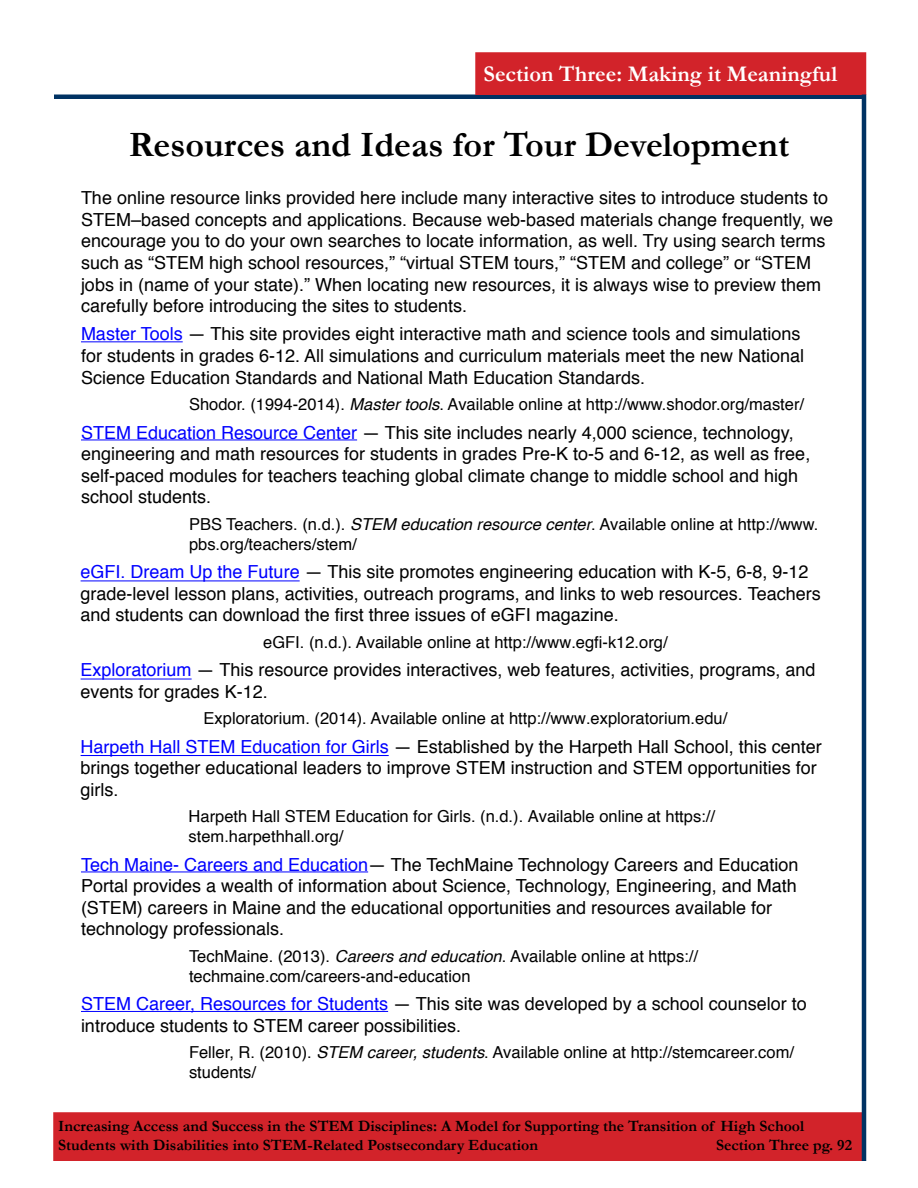
<style>
.page{position:relative;width:918px;height:1188px;background:#fff}
.page>*{position:absolute;margin:0;border:0;box-sizing:border-box;transform-origin:0 0}
.PageTitle{font:700 36px "Garamond";color:#000}
.t1{font:700 22.5px "Garamond";color:#fff}
.t2{font:18px/21.6px "Helvetica";color:#000}
.source{font:16.5px/19.8px "Helvetica";color:#000}
.t3{font:700 15.75px/18.9px "Garamond";color:#000}
.s1{color:#00f}
.s2{font-style:italic}
</style>
<div class="page">
<div style="left:54px;top:94px;width:810px;height:5px;background:#003263"></div>
<div style="left:476px;top:53px;width:390px;height:41px;background:#d2232a"></div>
<div style="left:475px;top:52px;width:391px;height:43px;border:2px solid #d2232a"></div>
<div style="left:54px;top:1113px;width:810px;height:47px;background:#d2232a"></div>
<div style="left:53px;top:1112px;width:812px;height:49px;border:2px solid #d2232a"></div>
<hr style="left:862px;top:94px;width:4px;height:1067px;background:#003263">
<hr style="left:81px;top:341px;width:102px;height:1px;background:#00f">
<hr style="left:81px;top:440px;width:276px;height:1px;background:#00f">
<hr style="left:81px;top:872px;width:287px;height:1px;background:#00f">
<hr style="left:81px;top:1011px;width:307px;height:1px;background:#00f">
<hr style="left:81px;top:580px;width:219px;height:1px;background:#00f">
<hr style="left:81px;top:679px;width:111px;height:1px;background:#00f">
<hr style="left:81px;top:755px;width:308px;height:1px;background:#00f">
<p class="t1" style="left:484px;top:60px;width:355px">Section Three: Making it Meaningful</p>
<h3 class="PageTitle" style="left:129px;top:123px;width:662px">Resources and Ideas for Tour Development</h3>
<p class="t2" style="left:81px;top:188px;width:754px">The online resource links provided here include many interactive sites to introduce students to STEM–based concepts and applications. Because web-based materials change frequently, we encourage you to do your own searches to locate information, as well. Try using search terms such as “STEM high school resources,” “virtual STEM tours,” “STEM and college” or “STEM jobs in (name of your state).” When locating new resources, it is always wise to preview them carefully before introducing the sites to students.</p>
<p class="t2" style="left:81px;top:324px;width:725px"><span class="s1">Master Tools</span> — This site provides eight interactive math and science tools and simulations for students in grades 6-12. All simulations and curriculum materials meet the new National<br>Science Education Standards and National Math Education Standards.</p>
<p class="source" style="left:189px;top:395px;width:617px">Shodor. (1994-2014). <span class="s2">Master tools</span>. Available online at http://www.shodor.org/master/</p>
<p class="t2" style="left:81px;top:422px;width:731px"><span class="s1">STEM Education Resource Center</span> — This site includes nearly 4,000 science, technology, engineering and math resources for students in grades Pre-K to-5 and 6-12, as well as free, self-paced modules for teachers teaching global climate change to middle school and high school students.</p>
<p class="source" style="left:189px;top:515px;width:631px">PBS Teachers. (n.d.). <span class="s2">STEM education resource center</span>. Available online at http://www. pbs.org/teachers/stem/</p>
<p class="t2" style="left:81px;top:561px;width:742px"><span class="s1">eGFI. Dream Up the Future</span> — This site promotes engineering education with K-5, 6-8, 9-12 grade-level lesson plans, activities, outreach programs, and links to web resources. Teachers and students can download the first three issues of eGFI magazine.</p>
<p class="source" style="left:263px;top:632px;width:406px">eGFI. (n.d.). Available online at http://www.egfi-k12.org/</p>
<p class="t2" style="left:81px;top:659px;width:736px"><span class="s1">Exploratorium</span> — This resource provides interactives, web features, activities, programs, and events for grades K-12.</p>
<p class="source" style="left:204px;top:709px;width:525px">Exploratorium. (2014). Available online at http://www.exploratorium.edu/</p>
<p class="t2" style="left:81px;top:736px;width:743px"><span class="s1">Harpeth Hall STEM Education for Girls</span> — Established by the Harpeth Hall School, this center brings together educational leaders to improve STEM instruction and STEM opportunities for girls.</p>
<p class="source" style="left:189px;top:807px;width:528px">Harpeth Hall STEM Education for Girls. (n.d.). Available online at https:// stem.harpethhall.org/</p>
<p class="t2" style="left:81px;top:854px;width:719px"><span class="s1">Tech Maine- Careers and Education</span>— The TechMaine Technology Careers and Education Portal provides a wealth of information about Science, Technology, Engineering, and Math (STEM) careers in Maine and the educational opportunities and resources available for technology professionals.</p>
<p class="source" style="left:189px;top:947px;width:511px">TechMaine. (2013). <span class="s2">Careers and education</span>. Available online at https:// techmaine.com/careers-and-education</p>
<p class="t2" style="left:81px;top:994px;width:727px"><span class="s1">STEM Career, Resources for Students</span> — This site was developed by a school counselor to introduce students to STEM career possibilities.</p>
<p class="source" style="left:189px;top:1043px;width:607px">Feller, R. (2010). <span class="s2">STEM career, students</span>. Available online at http://stemcareer.com/ students/</p>
<p class="t3" style="left:58px;top:1116px;width:747px">Increasing Access and Success in the STEM Disciplines: A Model for Supporting the Transition of High School<br>Students with Disabilities into STEM-Related Postsecondary Education</p>
<p class="t3" style="left:716px;top:1135px;width:137px">Section Three pg. 92</p>
</div>
